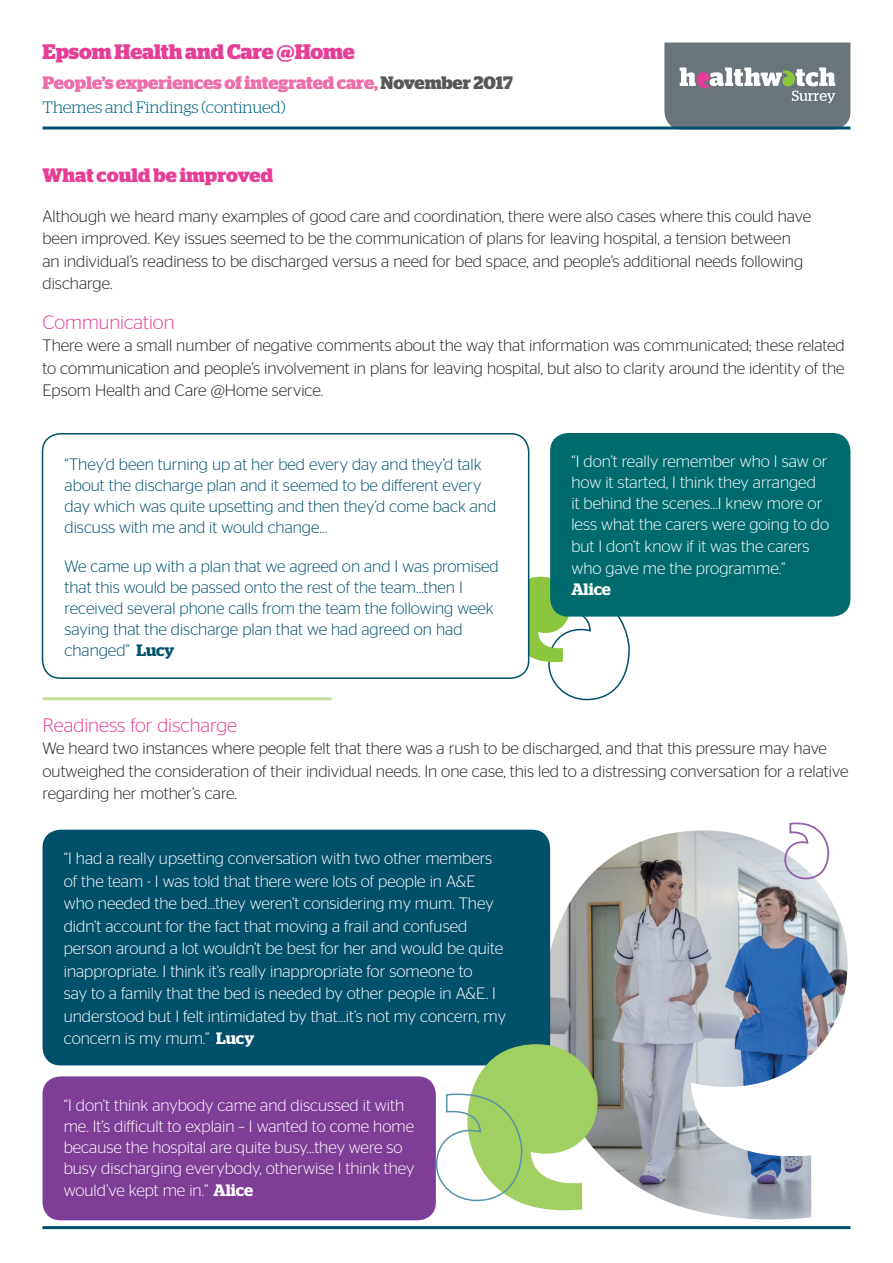
<style>
.page{position:relative;width:893px;height:1263px;background:#fff}
.page>*{position:absolute;margin:0;border:0;box-sizing:border-box;transform-origin:0 0}
.t1{font:700 21px "Stag";letter-spacing:-.005em;color:#e63e97}
.t2{font:300 19.5px "Stag Sans";color:#e63e97}
.t3{font:700 19.5px "Stag";letter-spacing:.005em;color:#e63e97}
.t4{font:700 18px "Stag";letter-spacing:-.005em;color:#ec6eaa}
.t5{font:300 16.5px/22.5px "Stag Sans";color:#fff}
.t6{font:300 16.5px/22.5px "Stag Sans";color:#231f20}
.t7{font:300 16.5px/21px "Stag Sans";color:#004f6b}
.t8{font:300 16.5px "Stag";color:#026683}
.t9{font:600 16.5px "Stag";letter-spacing:-.005em;color:#fff}
.s1{color:#57585a}
.s2{font-family:"Stag";font-weight:600}
</style>
<div class="page">
<img style="left:542px;top:830px;width:306px;height:389px">
<svg style="left:783px;top:822px;width:47px;height:58px"></svg>
<svg style="left:515px;top:577px;width:115px;height:124px"></svg>
<svg style="left:664px;top:43px;width:186px;height:83px;background:#7b8389"></svg>
<hr style="left:43px;top:126px;width:807px;height:3px;background:#004f6b">
<div style="left:43px;top:434px;width:486px;height:244px;background:#fff;border-radius:18px"></div>
<div style="left:42px;top:433px;width:487px;height:246px;border:2px solid #004f6b;border-radius:18px"></div>
<div style="left:550px;top:433px;width:300px;height:184px;background:#006b6e;border-radius:18px"></div>
<hr style="left:43px;top:697px;width:289px;height:3px;background:#c4df9b">
<div style="left:43px;top:830px;width:507px;height:235px;background:#004f6b;border-radius:18px"></div>
<div style="left:43px;top:1076px;width:393px;height:144px;background:#7e3e98;border-radius:18px"></div>
<hr style="left:43px;top:1226px;width:807px;height:3px;background:#004f6b">
<svg style="left:435px;top:1044px;width:163px;height:166px"></svg>
<p class="t1" style="left:43px;top:44px;width:314px">Epsom Health and Care @Home</p>
<p class="t4" style="left:43px;top:76px;width:472px">People’s experiences of integrated care, <span class="s1">November 2017</span></p>
<p class="t8" style="left:43px;top:98px;width:244px">Themes and Findings (continued)</p>
<p class="t3" style="left:43px;top:168px;width:232px">What could be improved</p>
<p class="t6" style="left:43px;top:204px;width:770px">Although we heard many examples of good care and coordination, there were also cases where this could have been improved. Key issues seemed to be the communication of plans for leaving hospital, a tension between an individual’s readiness to be discharged versus a need for bed space, and people’s additional needs following discharge.</p>
<p class="t2" style="left:43px;top:311px;width:133px">Communication</p>
<p class="t6" style="left:43px;top:334px;width:804px;text-align:justify">There were a small number of negative comments about the way that information was communicated; these related to communication and people’s involvement in plans for leaving hospital, but also to clarity around the identity of the Epsom Health and Care @Home service.</p>
<p class="t7" style="left:65px;top:454px;width:433px">“They’d been turning up at her bed every day and they’d talk about the discharge plan and it seemed to be different every day which was quite upsetting and then they’d come back and discuss with me and it would change…</p>
<p class="t7" style="left:65px;top:555px;width:436px">We came up with a plan that we agreed on and I was promised that this would be passed onto the rest of the team…then I received several phone calls from the team the following week saying that the discharge plan that we had agreed on had changed” <span class="s2">Lucy</span></p>
<p class="t5" style="left:571px;top:451px;width:259px;line-height:21px">“I don’t really remember who I saw or how it started, I think they arranged<br>it behind the scenes…I knew more or less what the carers were going to do but I don’t know if it was the carers</p>
<p class="t5" style="left:571px;top:557px;width:216px">who gave me the programme.”</p>
<p class="t9" style="left:571px;top:579px;width:41px">Alice</p>
<p class="t2" style="left:43px;top:714px;width:196px">Readiness for discharge</p>
<p class="t6" style="left:43px;top:737px;width:807px">We heard two instances where people felt that there was a rush to be discharged, and that this pressure may have outweighed the consideration of their individual needs. In one case, this led to a distressing conversation for a relative regarding her mother’s care.</p>
<p class="t5" style="left:64px;top:847px;width:444px">“I had a really upsetting conversation with two other members of the team - I was told that there were lots of people in A&amp;E who needed the bed…they weren’t considering my mum. They didn’t account for the fact that moving a frail and confused person around a lot wouldn’t be best for her and would be quite inappropriate. I think it’s really inappropriate for someone to<br>say to a family that the bed is needed by other people in A&amp;E. I understood but I felt intimidated by that…it’s not my concern, my concern is my mum.” <span class="s2">Lucy</span></p>
<p class="t5" style="left:64px;top:1094px;width:352px;line-height:21px">“I don’t think anybody came and discussed it with me. It’s difficult to explain – I wanted to come home because the hospital are quite busy…they were so busy discharging everybody, otherwise I think they</p>
<p class="t5" style="left:64px;top:1179px;width:191px">would’ve kept me in.” <span class="s2">Alice</span></p>
</div>
